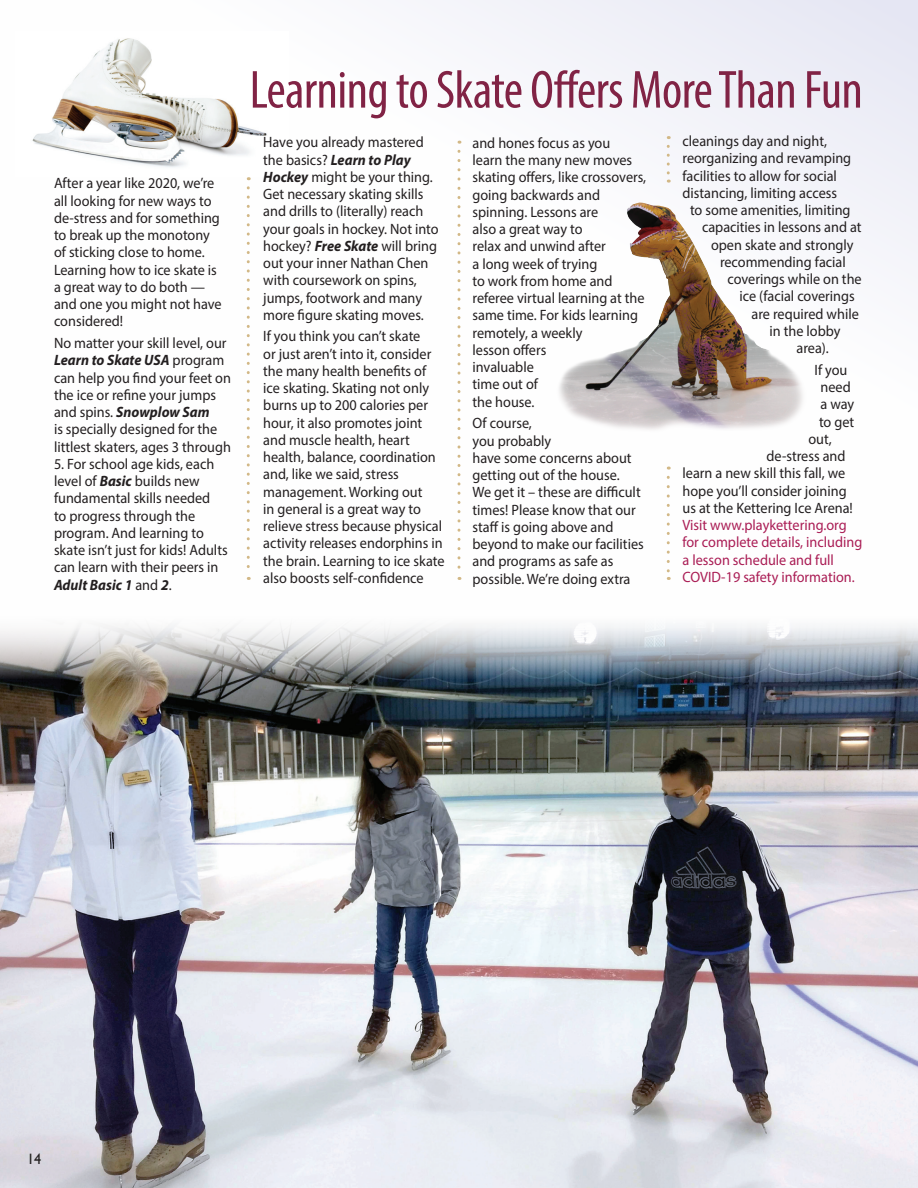
<style>
.page{position:relative;width:918px;height:1188px;background:#fff}
.page>*{position:absolute;margin:0;border:0;box-sizing:border-box;transform-origin:0 0}
.Headline_left_page_c{font:condensed 54px "Myriad Pro";letter-spacing:-.01em;color:#812345}
.Body_text{font:15px/17.2px "Myriad Pro";color:#231f20;scale:.95 1}
.Body_text-2{font:15px "Myriad Pro";color:#aa1d55;scale:.95 1}
.Body_text-3{font:15px "Gill Sans";color:#231f20;scale:.95 1}
.s1{font-weight:700;font-style:italic}
</style>
<div class="page">
<img style="left:0;top:893px;width:918px;height:295px">
<hr style="left:917px;top:0;width:1px;height:1187px;background:#e5e6f3">
<img style="left:0;top:0;width:918px;height:893px">
<img style="left:15px;top:31px;width:274px;height:146px">
<svg style="left:247px;top:188px;width:3px;height:392px"></svg>
<svg style="left:458px;top:151px;width:2px;height:429px"></svg>
<svg style="left:667px;top:146px;width:3px;height:37px"></svg>
<img style="left:627px;top:202px;width:14px;height:42px">
<svg style="left:667px;top:477px;width:3px;height:103px"></svg>
<p class="Body_text" style="left:54px;top:175px;width:178px">After a year like 2020, we’re all looking for new ways to de-stress and for something to break up the monotony of sticking close to home.<br>Learning how to ice skate is a great way to do both — and one you might not have considered!</p>
<p class="Body_text" style="left:54px;top:334px;width:188px">No matter your skill level, our<br><span class="s1">Learn to Skate USA</span> program can help you find your feet on the ice or refine your jumps and spins. <span class="s1">Snowplow Sam<br></span>is specially designed for the littlest skaters, ages 3 through</p>
<p class="Body_text" style="left:54px;top:455px;width:184px">5. For school age kids, each level of <span class="s1">Basic</span> builds new fundamental skills needed<br>to progress through the program. And learning to skate isn’t just for kids! Adults can learn with their peers in<br><span class="s1">Adult Basic 1</span> and <span class="s1">2</span>.</p>
<p class="Headline_left_page_c" style="left:250px;top:57px;width:615px">Learning to Skate Offers More Than Fun</p>
<p class="Body_text" style="left:263px;top:133px;width:186px">Have you already mastered the basics? <span class="s1">Learn to Play<br>Hockey</span> might be your thing.<br>Get necessary skating skills and drills to (literally) reach your goals in hockey. Not into hockey? <span class="s1">Free Skate</span> will bring out your inner Nathan Chen with coursework on spins, jumps, footwork and many more figure skating moves.</p>
<p class="Body_text" style="left:263px;top:328px;width:192px">If you think you can’t skate<br>or just aren’t into it, consider the many health benefits of ice skating. Skating not only burns up to 200 calories per hour, it also promotes joint and muscle health, heart health, balance, coordination and, like we said, stress management. Working out<br>in general is a great way to relieve stress because physical activity releases endorphins in the brain. Learning to ice skate also boosts self-confidence</p>
<p class="Body_text" style="left:472px;top:134px;width:184px">and hones focus as you<br>learn the many new moves skating offers, like crossovers, going backwards and spinning. Lessons are<br>also a great way to<br>relax and unwind after<br>a long week of trying<br>to work from home and referee virtual learning at the same time. For kids learning remotely, a weekly<br>lesson offers<br>invaluable<br>time out of<br>the house.</p>
<p class="Body_text" style="left:472px;top:414px;width:182px">Of course,<br>you probably<br>have some concerns about getting out of the house.<br>We get it – these are difficult times! Please know that our staff is going above and beyond to make our facilities and programs as safe as possible. We’re doing extra</p>
<p class="Body_text" style="left:682px;top:132px;width:154px">cleanings day and night,</p>
<p class="Body_text" style="left:682px;top:150px;width:179px">reorganizing and revamping</p>
<p class="Body_text" style="left:682px;top:167px;width:164px">facilities to allow for social</p>
<p class="Body_text" style="left:682px;top:184px;width:164px">distancing, limiting access</p>
<p class="Body_text" style="left:690px;top:201px;width:171px">to some amenities, limiting</p>
<p class="Body_text" style="left:702px;top:219px;width:170px">capacities in lessons and at</p>
<p class="Body_text" style="left:711px;top:236px;width:152px">open skate and strongly</p>
<p class="Body_text" style="left:720px;top:253px;width:134px">recommending facial</p>
<p class="Body_text" style="left:728px;top:270px;width:143px">coverings while on the</p>
<p class="Body_text" style="left:740px;top:288px;width:123px">ice (facial coverings</p>
<p class="Body_text" style="left:752px;top:305px;width:115px">are required while</p>
<p class="Body_text" style="left:770px;top:322px;width:76px">in the lobby</p>
<p class="Body_text" style="left:796px;top:339px;width:36px">area).</p>
<p class="Body_text" style="left:814px;top:361px;width:36px">If you</p>
<p class="Body_text" style="left:820px;top:378px;width:33px">need</p>
<p class="Body_text" style="left:820px;top:395px;width:37px">a way</p>
<p class="Body_text" style="left:819px;top:413px;width:39px">to get</p>
<p class="Body_text" style="left:808px;top:430px;width:26px">out,</p>
<p class="Body_text" style="left:766px;top:447px;width:85px">de-stress and</p>
<p class="Body_text" style="left:682px;top:464px;width:173px">learn a new skill this fall, we</p>
<p class="Body_text" style="left:682px;top:482px;width:174px">hope you’ll consider joining</p>
<p class="Body_text" style="left:682px;top:499px;width:181px">us at the Kettering Ice Arena!</p>
<p class="Body_text-2" style="left:682px;top:516px;width:174px">Visit www.playkettering.org</p>
<p class="Body_text-2" style="left:682px;top:533px;width:191px">for complete details, including</p>
<p class="Body_text-2" style="left:682px;top:550px;width:161px">a lesson schedule and full</p>
<p class="Body_text-2" style="left:682px;top:567px;width:183px">COVID-19 safety information.</p>
<p class="Body_text-3" style="left:27px;top:1150px;width:16px">14</p>
</div>
